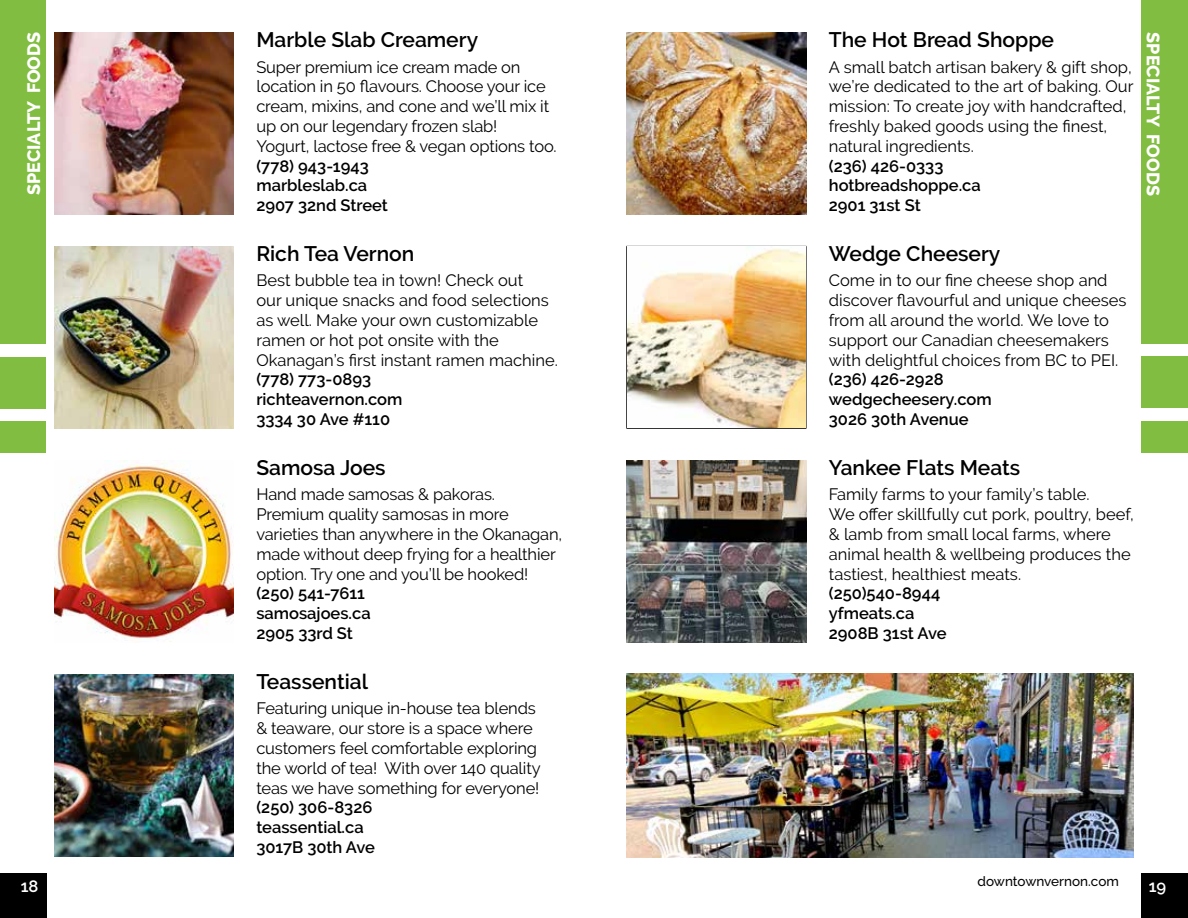
<style>
.page{position:relative;width:1188px;height:918px;background:#fff}
.page>*{position:absolute;margin:0;border:0;box-sizing:border-box;transform-origin:0 0}
.t1{font:600 21px "Raleway";color:#000}
.t2{font:800 18px "Raleway";color:#fff}
.t3{font:16.5px/19.8px "Raleway";letter-spacing:-.005em;color:#000}
.t4{font:600 16.5px/19.8px "Raleway";color:#000}
.t5{font:600 16.5px "Raleway";color:#fff}
.t6{font:500 13.5px "Raleway";color:#000}
</style>
<div class="page">
<div style="left:0;top:873px;width:46px;height:45px;background:#000"></div>
<div style="left:1141px;top:0;width:47px;height:344px;background:#81bd41"></div>
<div style="left:1141px;top:356px;width:47px;height:52px;background:#81bd41"></div>
<div style="left:1141px;top:421px;width:47px;height:32px;background:#81bd41"></div>
<div style="left:0;top:0;width:46px;height:344px;background:#81bd41"></div>
<div style="left:0;top:357px;width:46px;height:52px;background:#81bd41"></div>
<div style="left:0;top:421px;width:46px;height:32px;background:#81bd41"></div>
<div style="left:1141px;top:873px;width:47px;height:45px;background:#000"></div>
<hr style="left:626px;top:246px;width:180px;height:1px;background:#000">
<hr style="left:626px;top:247px;width:1px;height:181px;background:#000">
<hr style="left:806px;top:247px;width:1px;height:181px;background:#000">
<hr style="left:626px;top:428px;width:180px;height:1px;background:#000">
<img style="left:627px;top:32px;width:179px;height:182px">
<img style="left:627px;top:248px;width:179px;height:180px">
<img style="left:627px;top:460px;width:179px;height:182px">
<img style="left:54px;top:32px;width:180px;height:182px">
<img style="left:54px;top:246px;width:180px;height:182px">
<img style="left:54px;top:460px;width:180px;height:182px">
<img style="left:54px;top:674px;width:180px;height:182px">
<img style="left:626px;top:674px;width:508px;height:184px">
<p class="t1" style="left:256px;top:28px;width:223px">Marble Slab Creamery</p>
<p class="t3" style="left:256px;top:57px;width:302px">Super premium ice cream made on location in 50 flavours. Choose your ice cream, mixins, and cone and we’ll mix it up on our legendary frozen slab!<br>Yogurt, lactose free &amp; vegan options too.</p>
<p class="t4" style="left:256px;top:156px;width:133px">(778) 943-1943 marbleslab.ca<br>2907 32nd Street</p>
<p class="t1" style="left:256px;top:242px;width:160px">Rich Tea Vernon</p>
<p class="t3" style="left:256px;top:271px;width:303px">Best bubble tea in town! Check out<br>our unique snacks and food selections as well. Make your own customizable ramen or hot pot onsite with the Okanagan’s first instant ramen machine.</p>
<p class="t4" style="left:256px;top:370px;width:148px">(778) 773-0893 richteavernon.com<br>3334 30 Ave #110</p>
<p class="t1" style="left:256px;top:456px;width:131px">Samosa Joes</p>
<p class="t3" style="left:256px;top:485px;width:307px">Hand made samosas &amp; pakoras.<br>Premium quality samosas in more varieties than anywhere in the Okanagan, made without deep frying for a healthier option. Try one and you’ll be hooked!</p>
<p class="t4" style="left:256px;top:584px;width:116px">(250) 541-7611 samosajoes.ca<br>2905 33rd St</p>
<p class="t1" style="left:256px;top:670px;width:113px">Teassential</p>
<p class="t3" style="left:256px;top:699px;width:286px">Featuring unique in-house tea blends &amp; teaware, our store is a space where customers feel comfortable exploring the world of tea! With over 140 quality teas we have something for everyone!</p>
<p class="t4" style="left:256px;top:798px;width:120px">(250) 306-8326 teassential.ca<br>3017B 30th Ave</p>
<p class="t1" style="left:829px;top:28px;width:227px">The Hot Bread Shoppe</p>
<p class="t3" style="left:829px;top:57px;width:306px">A small batch artisan bakery &amp; gift shop, we’re dedicated to the art of baking. Our mission: To create joy with handcrafted, freshly baked goods using the finest, natural ingredients.</p>
<p class="t4" style="left:829px;top:156px;width:154px">(236) 426-0333 hotbreadshoppe.ca<br>2901 31st St</p>
<p class="t1" style="left:829px;top:242px;width:173px">Wedge Cheesery</p>
<p class="t3" style="left:829px;top:271px;width:299px">Come in to our fine cheese shop and discover flavourful and unique cheeses from all around the world. We love to support our Canadian cheesemakers with delightful choices from BC to PEI.</p>
<p class="t4" style="left:829px;top:370px;width:164px">(236) 426-2928 wedgecheesery.com<br>3026 30th Avenue</p>
<p class="t1" style="left:829px;top:456px;width:193px">Yankee Flats Meats</p>
<p class="t3" style="left:829px;top:485px;width:307px">Family farms to your family’s table.<br>We offer skillfully cut pork, poultry, beef, &amp; lamb from small local farms, where animal health &amp; wellbeing produces the tastiest, healthiest meats.</p>
<p class="t4" style="left:829px;top:584px;width:119px">(250)540-8944 yfmeats.ca<br>2908B 31st Ave</p>
<p class="t2" style="left:24px;top:195px;width:165px;rotate:-90deg">SPECIALTY FOODS</p>
<p class="t2" style="left:1163px;top:32px;width:165px;rotate:90deg">SPECIALTY FOODS</p>
<p class="t6" style="left:978px;top:874px;width:143px">downtownvernon.com</p>
<p class="t5" style="left:21px;top:877px;width:19px">18</p>
<p class="t5" style="left:1149px;top:877px;width:19px">19</p>
</div>
